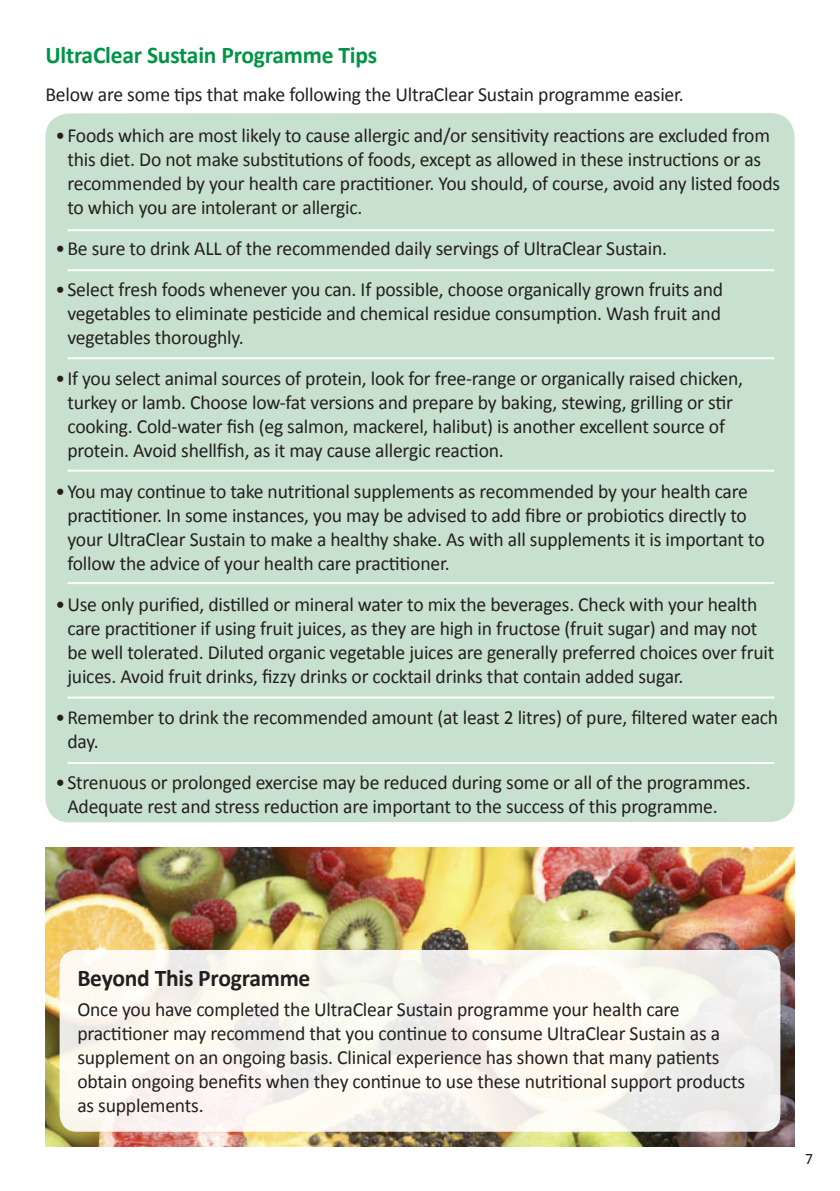
<style>
.page{position:relative;width:840px;height:1191px;background:#fff}
.page>*{position:absolute;margin:0;border:0;box-sizing:border-box;transform-origin:0 0}
.t1{font:700 24px "Calibri";letter-spacing:-.01em;color:#009446}
.t2{font:700 24px "Calibri";letter-spacing:-.01em;color:#231f20}
.t3{font:20px/24px "Calibri";letter-spacing:-.01em;color:#231f20}
.t4{font:16px "Calibri";color:#231f20}
</style>
<div class="page">
<div style="left:45px;top:113px;width:749px;height:709px;background:#c8e1ce;border-radius:24px"></div>
<img style="left:45px;top:848px;width:749px;height:298px">
<div style="left:60px;top:950px;width:720px;height:181px;background:linear-gradient(to bottom,#f8f6ef,#f7f3ef);border-radius:17px"></div>
<hr style="left:68px;top:229px;width:705px;height:2px;background:#fff">
<hr style="left:68px;top:269px;width:705px;height:2px;background:#fff">
<hr style="left:68px;top:357px;width:705px;height:2px;background:#fff">
<hr style="left:68px;top:469px;width:705px;height:2px;background:#fff">
<hr style="left:68px;top:582px;width:705px;height:2px;background:#fff">
<hr style="left:68px;top:696px;width:705px;height:2px;background:#fff">
<hr style="left:68px;top:762px;width:705px;height:2px;background:#fff">
<p class="t1" style="left:45px;top:41px;width:333px">UltraClear Sustain Programme Tips</p>
<p class="t3" style="left:45px;top:81px;width:639px">Below are some tips that make following the UltraClear Sustain programme easier.</p>
<p class="t3" style="left:67px;top:122px;width:713px;text-indent:-12px">•Foods which are most likely to cause allergic and/or sensitivity reactions are excluded from this diet. Do not make substitutions of foods, except as allowed in these instructions or as recommended by your health care practitioner. You should, of course, avoid any listed foods to which you are intolerant or allergic.</p>
<p class="t3" style="left:55px;top:235px;width:613px">•Be sure to drink ALL of the recommended daily servings of UltraClear Sustain.</p>
<p class="t3" style="left:67px;top:276px;width:657px;text-align:justify;text-indent:-12px">•Select fresh foods whenever you can. If possible, choose organically grown fruits and vegetables to eliminate pesticide and chemical residue consumption. Wash fruit and vegetables thoroughly.</p>
<p class="t3" style="left:67px;top:365px;width:676px;text-indent:-12px">•If you select animal sources of protein, look for free-range or organically raised chicken, turkey or lamb. Choose low-fat versions and prepare by baking, stewing, grilling or stir cooking. Cold-water fish (eg salmon, mackerel, halibut) is another excellent source of protein. Avoid shellfish, as it may cause allergic reaction.</p>
<p class="t3" style="left:67px;top:478px;width:698px;text-indent:-12px">•You may continue to take nutritional supplements as recommended by your health care practitioner. In some instances, you may be advised to add fibre or probiotics directly to your UltraClear Sustain to make a healthy shake. As with all supplements it is important to follow the advice of your health care practitioner.</p>
<p class="t3" style="left:67px;top:591px;width:708px;text-indent:-12px">•Use only purified, distilled or mineral water to mix the beverages. Check with your health care practitioner if using fruit juices, as they are high in fructose (fruit sugar) and may not be well tolerated. Diluted organic vegetable juices are generally preferred choices over fruit juices. Avoid fruit drinks, fizzy drinks or cocktail drinks that contain added sugar.</p>
<p class="t3" style="left:67px;top:704px;width:712px;text-indent:-12px">•Remember to drink the recommended amount (at least 2 litres) of pure, filtered water each day.</p>
<p class="t3" style="left:67px;top:769px;width:684px;text-indent:-12px">•Strenuous or prolonged exercise may be reduced during some or all of the programmes.<br>Adequate rest and stress reduction are important to the success of this programme.</p>
<p class="t2" style="left:77px;top:962px;width:234px">Beyond This Programme</p>
<p class="t3" style="left:77px;top:996px;width:669px">Once you have completed the UltraClear Sustain programme your health care practitioner may recommend that you continue to consume UltraClear Sustain as a supplement on an ongoing basis. Clinical experience has shown that many patients obtain ongoing benefits when they continue to use these nutritional support products as supplements.</p>
<p class="t4" style="left:804px;top:1149px;width:9px">7</p>
</div>
